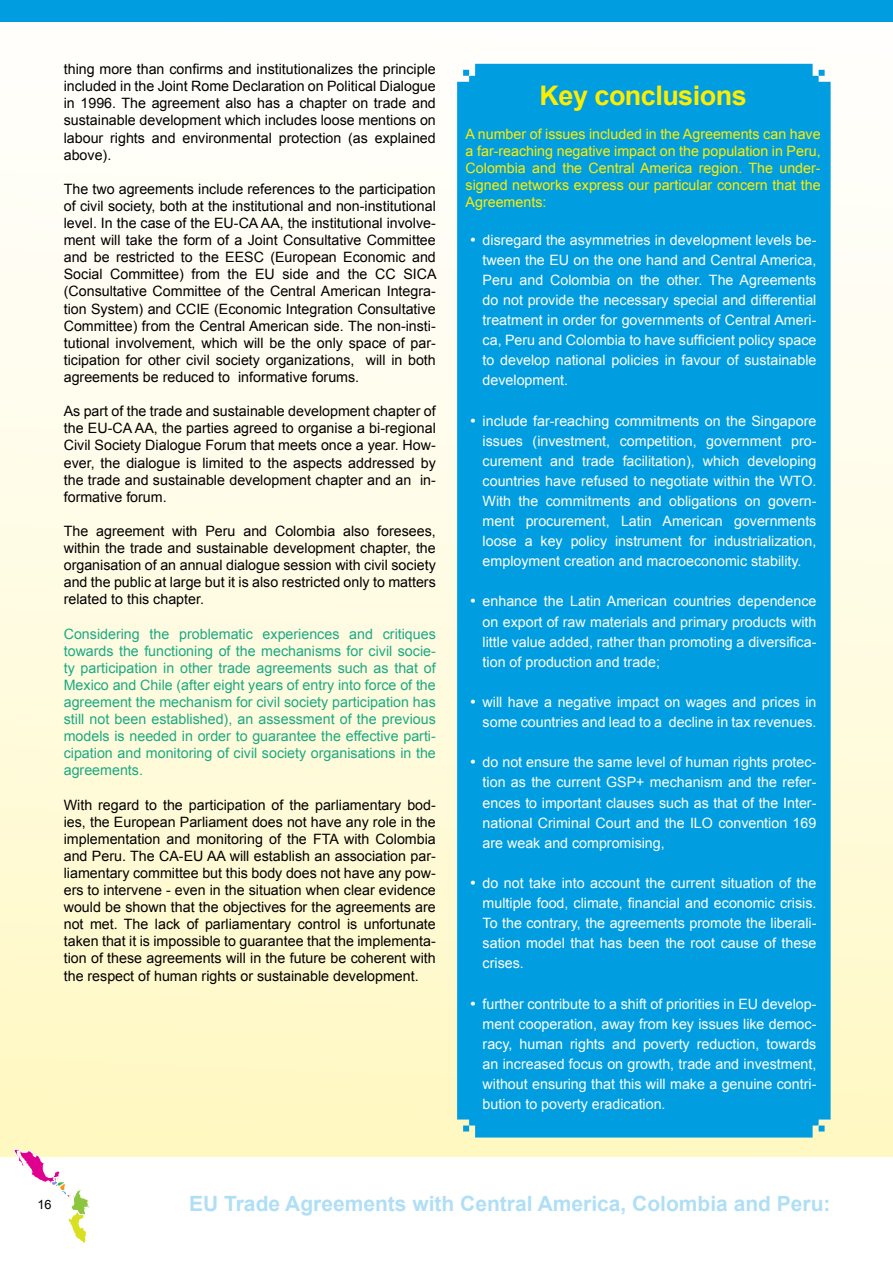
<style>
.page{position:relative;width:893px;height:1263px;background:#fff}
.page>*{position:absolute;margin:0;border:0;box-sizing:border-box;transform-origin:0 0}
.t1{font:700 27px "Arial";letter-spacing:-.02em;color:#ffed00}
.t2{font:700 21px "Arial";color:#b0dff5}
.t3{font:14.25px/17.1px "Arial";color:#000;text-align:justify}
.t4{font:14.25px/20.1px "Arial";color:#fff;text-align:justify}
.t5{font:14.25px/17.1px "Arial";color:#1baa82;text-align:justify}
.t6{font:14.25px/17.1px "Arial";color:#ffed00;text-align:justify}
.t7{font:12.75px "Arial";color:#000}
</style>
<div class="page">
<div style="left:0;top:0;width:893px;height:1156px;background:linear-gradient(to bottom,#fff,#fff8c4)"></div>
<svg style="left:14px;top:1149px;width:76px;height:94px"></svg>
<div style="left:0;top:0;width:893px;height:21px;background:#009ee0"></div>
<div style="left:457px;top:64px;width:374px;height:1073px;background:#009ee0"></div>
<p class="t3" style="left:64px;top:61px;width:374px">thing more than confirms and institutionalizes the principle included in the Joint Rome Declaration on Political Dialogue in 1996. The agreement also has a chapter on trade and sustainable development which includes loose mentions on labour rights and environmental protection (as explained above).</p>
<p class="t3" style="left:64px;top:180px;width:374px">The two agreements include references to the participation of civil society, both at the institutional and non-institutional level. In the case of the EU-CA AA, the institutional involve&shy;ment will take the form of a Joint Consultative Committee and be restricted to the EESC (European Economic and Social Committee) from the EU side and the CC SICA (Consultative Committee of the Central American Integra&shy;tion System) and CCIE (Economic Integration Consultative Committee) from the Central American side. The non-insti&shy;tutional involvement, which will be the only space of par&shy;ticipation for other civil society organizations, will in both agreements be reduced to informative forums.</p>
<p class="t3" style="left:64px;top:403px;width:374px">As part of the trade and sustainable development chapter of the EU-CA AA, the parties agreed to organise a bi-regional Civil Society Dialogue Forum that meets once a year. How&shy;ever, the dialogue is limited to the aspects addressed by the trade and sustainable development chapter and an in&shy;formative forum.</p>
<p class="t3" style="left:64px;top:522px;width:374px">The agreement with Peru and Colombia also foresees, within the trade and sustainable development chapter, the organisation of an annual dialogue session with civil society and the public at large but it is also restricted only to matters related to this chapter.</p>
<p class="t5" style="left:64px;top:625px;width:374px">Considering the problematic experiences and critiques towards the functioning of the mechanisms for civil socie&shy;ty participation in other trade agreements such as that of Mexico and Chile (after eight years of entry into force of the agreement the mechanism for civil society participation has still not been established), an assessment of the previous models is needed in order to guarantee the effective parti&shy;cipation and monitoring of civil society organisations in the agreements.</p>
<p class="t3" style="left:64px;top:796px;width:374px">With regard to the participation of the parliamentary bod&shy;ies, the European Parliament does not have any role in the implementation and monitoring of the FTA with Colombia and Peru. The CA-EU AA will establish an association par&shy;liamentary committee but this body does not have any pow&shy;ers to intervene - even in the situation when clear evidence would be shown that the objectives for the agreements are not met. The lack of parliamentary control is unfortunate taken that it is impossible to guarantee that the implementa&shy;tion of these agreements will in the future be coherent with the respect of human rights or sustainable development.</p>
<h1 class="t1" style="left:540px;top:77px;width:209px">Key conclusions</h1>
<p class="t6" style="left:466px;top:125px;width:357px">A number of issues included in the Agreements can have a far-reaching negative impact on the population in Peru, Colombia and the Central America region. The under&shy;signed networks express our particular concern that the Agreements:</p>
<p class="t4" style="left:483px;top:230px;width:335px;text-indent:-13px">• disregard the asymmetries in development levels be&shy;tween the EU on the one hand and Central America, Peru and Colombia on the other. The Agreements do not provide the necessary special and differential treatment in order for governments of Central Ameri&shy;ca, Peru and Colombia to have sufficient policy space to develop national policies in favour of sustainable development.</p>
<p class="t4" style="left:483px;top:411px;width:335px;text-indent:-13px">• include far-reaching commitments on the Singapore issues (investment, competition, government pro&shy;curement and trade facilitation), which developing countries have refused to negotiate within the WTO.<br>With the commitments and obligations on govern&shy;ment procurement, Latin American governments loose a key policy instrument for industrialization, employment creation and macroeconomic stability.</p>
<p class="t4" style="left:483px;top:591px;width:335px;text-indent:-13px">• enhance the Latin American countries dependence on export of raw materials and primary products with little value added, rather than promoting a diversifica&shy;tion of production and trade;</p>
<p class="t4" style="left:470px;top:692px;width:348px;text-align:right">• will have a negative impact on wages and prices in some countries and lead to a decline in tax revenues.</p>
<p class="t4" style="left:483px;top:752px;width:335px;text-indent:-13px">• do not ensure the same level of human rights protec&shy;tion as the current GSP+ mechanism and the refer&shy;ences to important clauses such as that of the Inter&shy;national Criminal Court and the ILO convention 169 are weak and compromising,</p>
<p class="t4" style="left:483px;top:873px;width:335px;text-indent:-13px">• do not take into account the current situation of the multiple food, climate, financial and economic crisis.<br>To the contrary, the agreements promote the liberali&shy;sation model that has been the root cause of these crises.</p>
<p class="t4" style="left:483px;top:994px;width:335px;text-indent:-13px">• further contribute to a shift of priorities in EU develop&shy;ment cooperation, away from key issues like democ&shy;racy, human rights and poverty reduction, towards an increased focus on growth, trade and investment, without ensuring that this will make a genuine contri&shy;bution to poverty eradication.</p>
<p class="t7" style="left:38px;top:1196px;width:16px">16</p>
<h2 class="t2" style="left:189px;top:1190px;width:643px">EU Trade Agreements with Central America, Colombia and Peru:</h2>
</div>
